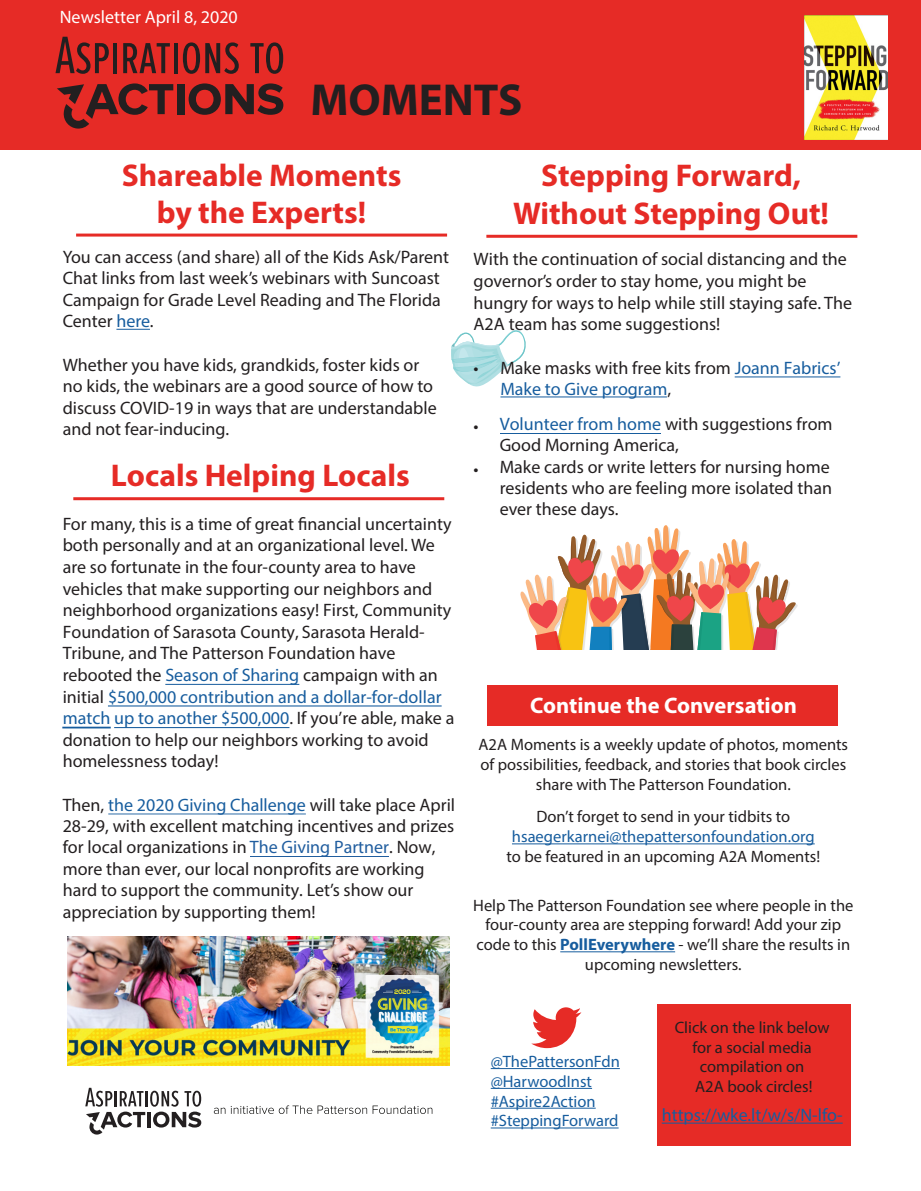
<style>
.page{position:relative;width:921px;height:1191px;background:#fff}
.page>*{position:absolute;margin:0;border:0;box-sizing:border-box;transform-origin:0 0}
.t1{font:700 45px "Myriad Pro";color:#231f20}
.t2{font:700 31.5px "Myriad Pro";color:#e62b26}
.t3{font:700 22.5px "Myriad Pro";color:#fff}
.t4{font:18px/21.6px "Myriad Pro";color:#231f20}
.t5{font:18px/21.6px "Myriad Pro";color:#175d9e}
.t6{font:18px "Myriad Pro";color:#fff}
.t7{font:16.5px/19.8px "Myriad Pro";color:#231f20;text-align:center}
.t8{font:16.5px "Myriad Pro";color:#175d9e}
.s1{color:#175d9e}
.s2{color:#215e9f}
.s3{color:#231f20}
.s4{font-weight:700;color:#175d9e}
</style>
<div class="page">
<svg style="left:451px;top:330px;width:75px;height:57px"></svg>
<div style="left:657px;top:1004px;width:193px;height:141px;background:#e62b26"></div>
<div style="left:0;top:0;width:921px;height:150px;background:#e62b26"></div>
<img style="left:805px;top:15px;width:83px;height:124px">
<svg style="left:56px;top:37px;width:53px;height:37px"></svg>
<hr style="left:113px;top:43px;width:4px;height:30px;background:#231f20">
<svg style="left:123px;top:43px;width:47px;height:30px"></svg>
<hr style="left:174px;top:43px;width:4px;height:30px;background:#231f20">
<svg style="left:183px;top:42px;width:56px;height:32px"></svg>
<svg style="left:250px;top:42px;width:33px;height:32px"></svg>
<div style="left:177px;top:84px;width:7px;height:30px;background:#231f20"></div>
<svg style="left:189px;top:83px;width:94px;height:32px"></svg>
<svg style="left:57px;top:83px;width:116px;height:46px"></svg>
<hr style="left:76px;top:234px;width:371px;height:3px;background:#e62b26">
<hr style="left:486px;top:235px;width:371px;height:3px;background:#e62b26">
<hr style="left:73px;top:497px;width:371px;height:3px;background:#e62b26">
<div style="left:488px;top:685px;width:350px;height:41px;background:#e62b26"></div>
<svg style="left:531px;top:1007px;width:50px;height:41px"></svg>
<hr style="left:491px;top:1068px;width:129px;height:1px;background:#175d9e">
<hr style="left:491px;top:1088px;width:101px;height:1px;background:#175d9e">
<hr style="left:491px;top:1108px;width:105px;height:1px;background:#175d9e">
<hr style="left:491px;top:1128px;width:128px;height:1px;background:#175d9e">
<hr style="left:512px;top:843px;width:303px;height:1px;background:#175d9e">
<hr style="left:560px;top:951px;width:115px;height:1px;background:#175d9e">
<hr style="left:662px;top:1123px;width:181px;height:1px;background:#175d9e">
<svg style="left:85px;top:1088px;width:116px;height:47px"></svg>
<svg style="left:214px;top:1108px;width:11px;height:6px"></svg>
<svg style="left:231px;top:1105px;width:81px;height:9px"></svg>
<svg style="left:318px;top:1106px;width:49px;height:8px"></svg>
<svg style="left:373px;top:1106px;width:59px;height:8px"></svg>
<hr style="left:500px;top:397px;width:167px;height:1px;background:#175d9e">
<hr style="left:116px;top:329px;width:34px;height:1px;background:#175d9e">
<img style="left:68px;top:936px;width:381px;height:129px">
<svg style="left:520px;top:525px;width:278px;height:125px"></svg>
<hr style="left:114px;top:727px;width:175px;height:1px;background:#175d9e">
<hr style="left:735px;top:376px;width:105px;height:1px;background:#175d9e">
<hr style="left:165px;top:684px;width:134px;height:1px;background:#175d9e">
<hr style="left:108px;top:706px;width:334px;height:1px;background:#175d9e">
<hr style="left:62px;top:727px;width:49px;height:1px;background:#175d9e">
<hr style="left:108px;top:813px;width:198px;height:1px;background:#175d9e">
<hr style="left:250px;top:856px;width:139px;height:1px;background:#215e9f">
<hr style="left:500px;top:433px;width:161px;height:1px;background:#175d9e">
<p class="t6" style="left:60px;top:5px;width:180px">Newsletter April 8, 2020</p>
<p class="t1" style="left:310px;top:70px;width:214px">MOMENTS</p>
<p class="t2" style="left:122px;top:154px;width:281px">Shareable Moments</p>
<p class="t2" style="left:157px;top:192px;width:211px">by the Experts!</p>
<p class="t4" style="left:63px;top:246px;width:388px">You can access (and share) all of the Kids Ask/Parent Chat links from last week’s webinars with Suncoast Campaign for Grade Level Reading and The Florida Center <span class="s1">here</span>.</p>
<p class="t4" style="left:63px;top:354px;width:376px">Whether you have kids, grandkids, foster kids or no kids, the webinars are a good source of how to discuss COVID-19 in ways that are understandable and not fear-inducing.</p>
<p class="t2" style="left:111px;top:454px;width:300px">Locals Helping Locals</p>
<p class="t4" style="left:63px;top:513px;width:393px">For many, this is a time of great financial uncertainty both personally and at an organizational level. We are so fortunate in the four-county area to have vehicles that make supporting our neighbors and neighborhood organizations easy! First, Community Foundation of Sarasota County, Sarasota Herald-Tribune, and The Patterson Foundation have rebooted the <span class="s1">Season of Sharing</span> campaign with an initial <span class="s1">$500,000 contribution and a dollar-for-dollar match up to another $500,000</span>. If you’re able, make a donation to help our neighbors working to avoid homelessness today!</p>
<p class="t4" style="left:63px;top:794px;width:394px">Then, <span class="s1">the 2020 Giving Challenge</span> will take place April 28-29, with excellent matching incentives and prizes for local organizations in <span class="s2">The Giving Partner</span>. Now, more than ever, our local nonprofits are working hard to support the community. Let’s show our appreciation by supporting them!</p>
<p class="t2" style="left:541px;top:155px;width:261px">Stepping Forward,</p>
<p class="t2" style="left:513px;top:193px;width:317px">Without Stepping Out!</p>
<p class="t4" style="left:474px;top:248px;width:380px">With the continuation of social distancing and the governor’s order to stay home, you might be hungry for ways to help while still staying safe. The A2A team has some suggestions!</p>
<p class="t5" style="left:500px;top:356px;width:341px;text-indent:-27px"><span class="s3">• Make masks with free kits from</span> Joann Fabrics’<br>Make to Give program<span class="s3">,</span></p>
<p class="t4" style="left:473px;top:415px;width:7px">•</p>
<p class="t4" style="left:473px;top:458px;width:7px">•</p>
<p class="t4" style="left:500px;top:413px;width:334px;line-height:21.1px"><span class="s1">Volunteer from home</span> with suggestions from Good Morning America,<br>Make cards or write letters for nursing home residents who are feeling more isolated than ever these days.</p>
<p class="t3" style="left:530px;top:691px;width:268px">Continue the Conversation</p>
<p class="t7" style="left:479px;top:735px;width:371px">A2A Moments is a weekly update of photos, moments of possibilities, feedback, and stories that book circles share with The Patterson Foundation.</p>
<p class="t7" style="left:507px;top:807px;width:315px">Don’t forget to send in your tidbits to <span class="s1">hsaegerkarnei@thepattersonfoundation.org </span>to be featured in an upcoming A2A Moments!</p>
<p class="t7" style="left:473px;top:895px;width:382px">Help The Patterson Foundation see where people in the four-county area are stepping forward! Add your zip code to this <span class="s4">PollEverywhere</span> - we’ll share the results in upcoming newsletters.</p>
<p class="t8" style="left:491px;top:1051px;width:131px">@ThePattersonFdn</p>
<p class="t8" style="left:491px;top:1071px;width:103px">@HarwoodInst</p>
<p class="t8" style="left:491px;top:1091px;width:106px">#Aspire2Action</p>
<p class="t8" style="left:491px;top:1111px;width:129px">#SteppingForward</p>
<p class="t7" style="left:675px;top:1017px;width:156px">Click on the link below for a social media compilation on<br>A2A book circles!</p>
<p class="t5" style="left:662px;top:1104px;width:182px">https://wke.lt/w/s/N-lfo-</p>
</div>
